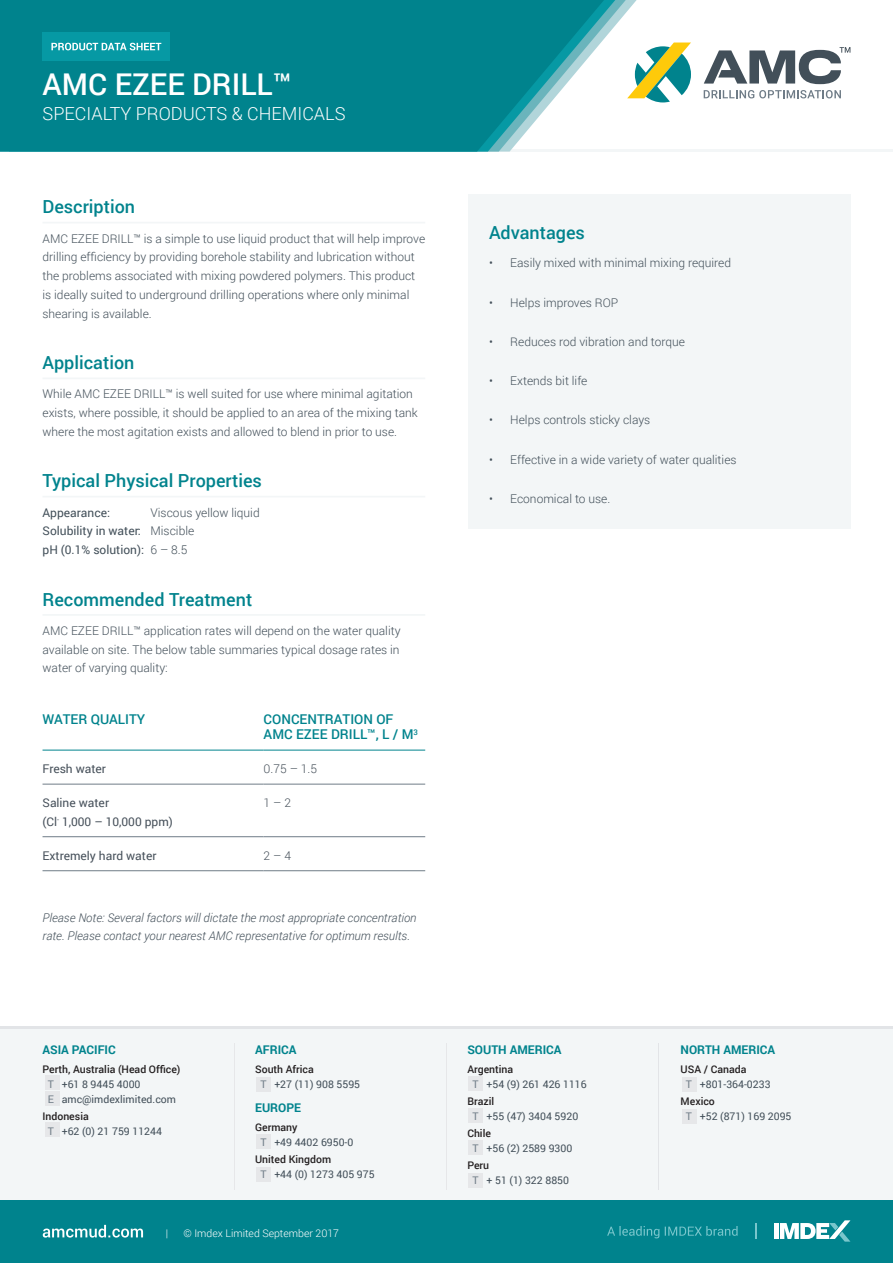
<style>
.page{position:relative;width:893px;height:1263px;background:#fff}
.page>*{position:absolute;margin:0;border:0;box-sizing:border-box;transform-origin:0 0}
.Product_Name{font:500 30px "Roboto";color:#fff}
.Heading_1_-_Teal{font:500 18px "Roboto";color:#00838d}
.Category{font:300 18px "Roboto";color:#fff}
.Table_-_Heading{font:500 13.5px/15px "Roboto";color:#00838d}
.Body_Copy{font:300 12px/18.8px "Roboto";color:#424f59}
.Note{font:italic 300 12px/18px "Roboto";color:#424f59}
.Body_Copy-2{font:12px/18.8px "Roboto";color:#424f59}
.Table_-_Body_Left{font:12px/18.8px "Roboto";color:#46505a}
.t1{font:700 12px "Roboto";color:#00838d}
.Table_-_Body_Left-2{font:300 12px "Roboto";color:#46505a}
.t2{font:10.5px/15px "Roboto";color:#424f59}
.IP_Statement__White{font:300 10.5px "Roboto";color:#fff}
.s1{font-weight:300}
.s2{font-weight:500;color:#231f20}
.s3{color:#6f7c87}
</style>
<div class="page">
<hr style="left:0;top:1027px;width:893px;height:3px;background:#e2e4e7">
<div style="left:0;top:1030px;width:893px;height:170px;background:#f3f6f7"></div>
<div style="left:682px;top:1077px;width:14px;height:15px;background:#e6e7e9"></div>
<div style="left:682px;top:1109px;width:14px;height:15px;background:#e6e7e9"></div>
<div style="left:45px;top:1075px;width:15px;height:15px;background:#e6e7e9"></div>
<div style="left:45px;top:1122px;width:15px;height:15px;background:#e6e7e9"></div>
<div style="left:256px;top:1134px;width:15px;height:15px;background:#e6e7e9"></div>
<div style="left:45px;top:1091px;width:15px;height:15px;background:#e6e7e9"></div>
<div style="left:256px;top:1077px;width:15px;height:15px;background:#e6e7e9"></div>
<div style="left:256px;top:1167px;width:15px;height:15px;background:#e6e7e9"></div>
<div style="left:468px;top:1173px;width:15px;height:15px;background:#e6e7e9"></div>
<div style="left:468px;top:1140px;width:15px;height:15px;background:#e6e7e9"></div>
<div style="left:468px;top:1108px;width:15px;height:15px;background:#e6e7e9"></div>
<div style="left:468px;top:1076px;width:15px;height:15px;background:#e6e7e9"></div>
<div style="left:0;top:1200px;width:893px;height:63px;background:#00838d"></div>
<svg style="left:755px;top:1223px;width:1px;height:16px"></svg>
<svg style="left:607px;top:1226px;width:131px;height:12px"></svg>
<hr style="left:774px;top:1223px;width:4px;height:16px;background:#fff">
<svg style="left:780px;top:1220px;width:70px;height:21px"></svg>
<hr style="left:658px;top:1043px;width:1px;height:146px;background:#e2e4e7">
<hr style="left:446px;top:1043px;width:1px;height:146px;background:#e6e7e9">
<hr style="left:234px;top:1043px;width:1px;height:146px;background:#e6e7e9">
<svg style="left:43px;top:1225px;width:100px;height:12px"></svg>
<svg style="left:704px;top:90px;width:137px;height:8px"></svg>
<svg style="left:654px;top:43px;width:37px;height:59px"></svg>
<svg style="left:704px;top:47px;width:146px;height:37px"></svg>
<hr style="left:0;top:149px;width:893px;height:3px;background:#f3f6f7">
<svg style="left:0;top:0;width:622px;height:152px;background:#198f98"></svg>
<div style="left:43px;top:33px;width:127px;height:28px;background:#0699a4"></div>
<svg style="left:51px;top:43px;width:110px;height:7px"></svg>
<hr style="left:43px;top:222px;width:382px;height:1px;background:#f3f6f7">
<hr style="left:43px;top:377px;width:382px;height:2px;background:#f3f6f7">
<hr style="left:43px;top:496px;width:382px;height:1px;background:#f3f6f7">
<hr style="left:43px;top:614px;width:382px;height:2px;background:#f3f6f7">
<hr style="left:43px;top:750px;width:221px;height:1px;background:#00838d">
<hr style="left:264px;top:750px;width:161px;height:1px;background:#00838d">
<hr style="left:43px;top:784px;width:221px;height:1px;background:#6f7c87">
<hr style="left:264px;top:784px;width:161px;height:1px;background:#6f7c87">
<hr style="left:43px;top:836px;width:221px;height:1px;background:#6f7c87">
<hr style="left:264px;top:836px;width:161px;height:1px;background:#6f7c87">
<hr style="left:43px;top:870px;width:221px;height:1px;background:#6f7c87">
<hr style="left:264px;top:870px;width:161px;height:1px;background:#6f7c87">
<div style="left:468px;top:194px;width:382px;height:334px;background:#f3f6f7"></div>
<p class="Product_Name" style="left:43px;top:63px;width:251px">AMC EZEE DRILL™</p>
<p class="Category" style="left:43px;top:101px;width:304px">SPECIALTY PRODUCTS &amp; CHEMICALS</p>
<p class="Heading_1_-_Teal" style="left:43px;top:194px;width:94px">Description</p>
<p class="Body_Copy" style="left:43px;top:229px;width:384px">AMC EZEE DRILL™ is a simple to use liquid product that will help improve drilling efficiency by providing borehole stability and lubrication without the problems associated with mixing powdered polymers. This product is ideally suited to underground drilling operations where only minimal shearing is available.</p>
<p class="Heading_1_-_Teal" style="left:43px;top:350px;width:93px">Application</p>
<p class="Body_Copy" style="left:43px;top:384px;width:377px">While AMC EZEE DRILL™ is well suited for use where minimal agitation exists, where possible, it should be applied to an area of the mixing tank where the most agitation exists and allowed to blend in prior to use.</p>
<p class="Heading_1_-_Teal" style="left:43px;top:468px;width:221px">Typical Physical Properties</p>
<p class="Body_Copy-2" style="left:43px;top:503px;width:69px">Appearance:</p>
<p class="Body_Copy-2" style="left:43px;top:503px;width:219px;text-indent:108px"><span class="s1">Viscous yellow liquid<br></span>Solubility in water: <span class="s1">Miscible<br></span>pH (0.1% solution): <span class="s1">6 – 8.5</span></p>
<p class="Heading_1_-_Teal" style="left:43px;top:586px;width:211px">Recommended Treatment</p>
<p class="Body_Copy" style="left:43px;top:621px;width:360px;text-align:justify">AMC EZEE DRILL™ application rates will depend on the water quality available on site. The below table summaries typical dosage rates in water of varying quality:</p>
<p class="Table_-_Heading" style="left:43px;top:712px;width:104px">WATER QUALITY</p>
<p class="Table_-_Heading" style="left:264px;top:712px;width:156px">CONCENTRATION OF<br>AMC EZEE DRILL™, L / M<sup>3</sup></p>
<p class="Table_-_Body_Left" style="left:43px;top:759px;width:65px">Fresh water</p>
<p class="Table_-_Body_Left-2" style="left:264px;top:761px;width:55px">0.75 – 1.5</p>
<p class="Table_-_Body_Left" style="left:43px;top:793px;width:132px">Saline water<br>(Cl<sup>-</sup> 1,000 – 10,000 ppm)</p>
<p class="Table_-_Body_Left-2" style="left:264px;top:795px;width:29px">1 – 2</p>
<p class="Table_-_Body_Left" style="left:43px;top:846px;width:115px">Extremely hard water</p>
<p class="Table_-_Body_Left-2" style="left:264px;top:847px;width:29px">2 – 4</p>
<p class="Note" style="left:43px;top:908px;width:376px">Please Note: Several factors will dictate the most appropriate concentration rate. Please contact your nearest AMC representative for optimum results.</p>
<p class="t1" style="left:43px;top:1041px;width:75px">ASIA PACIFIC</p>
<p class="t2" style="left:48px;top:1061px;width:134px;text-indent:-5px"><span class="s2">Perth, Australia (Head Office)<br></span><span class="s3">T</span> +61 8 9445 4000<br><span class="s3">E</span> amc@imdexlimited.com</p>
<p class="t2" style="left:48px;top:1108px;width:116px;text-indent:-5px"><span class="s2">Indonesia<br></span><span class="s3">T</span> +62 (0) 21 759 11244</p>
<p class="t1" style="left:255px;top:1041px;width:43px">AFRICA</p>
<p class="t2" style="left:260px;top:1061px;width:101px;text-indent:-5px"><span class="s2">South Africa<br></span><span class="s3">T</span> +27 (11) 908 5595</p>
<p class="t1" style="left:255px;top:1099px;width:47px">EUROPE</p>
<p class="t2" style="left:260px;top:1119px;width:95px;text-indent:-5px"><span class="s2">Germany<br></span><span class="s3">T</span> +49 4402 6950-0</p>
<p class="t2" style="left:260px;top:1151px;width:116px;text-indent:-5px"><span class="s2">United Kingdom<br></span><span class="s3">T</span> +44 (0) 1273 405 975</p>
<p class="IP_Statement__White" style="left:166px;top:1226px;width:4px">|</p>
<p class="IP_Statement__White" style="left:183px;top:1226px;width:157px">© Imdex Limited September 2017</p>
<p class="Heading_1_-_Teal" style="left:489px;top:220px;width:97px">Advantages</p>
<p class="Body_Copy" style="left:489px;top:253px;width:244px">• Easily mixed with minimal mixing required</p>
<p class="Body_Copy" style="left:489px;top:293px;width:131px">• Helps improves ROP</p>
<p class="Body_Copy" style="left:489px;top:332px;width:197px">• Reduces rod vibration and torque</p>
<p class="Body_Copy" style="left:489px;top:371px;width:100px">• Extends bit life</p>
<p class="Body_Copy" style="left:489px;top:410px;width:163px">• Helps controls sticky clays</p>
<p class="Body_Copy" style="left:489px;top:450px;width:249px">• Effective in a wide variety of water qualities</p>
<p class="Body_Copy" style="left:489px;top:489px;width:123px">• Economical to use.</p>
<p class="t1" style="left:467px;top:1041px;width:96px">SOUTH AMERICA</p>
<p class="t2" style="left:473px;top:1061px;width:116px;text-indent:-5px"><span class="s2">Argentina<br></span><span class="s3">T</span> +54 (9) 261 426 1116</p>
<p class="t2" style="left:473px;top:1093px;width:107px;text-indent:-5px"><span class="s2">Brazil<br></span><span class="s3">T</span> +55 (47) 3404 5920</p>
<p class="t2" style="left:473px;top:1125px;width:101px;text-indent:-5px"><span class="s2">Chile<br></span><span class="s3">T</span> +56 (2) 2589 9300</p>
<p class="t2" style="left:473px;top:1157px;width:98px;text-indent:-5px"><span class="s2">Peru<br></span><span class="s3">T</span> + 51 (1) 322 8850</p>
<p class="t1" style="left:681px;top:1041px;width:96px">NORTH AMERICA</p>
<p class="t2" style="left:686px;top:1061px;width:86px;text-indent:-5px"><span class="s2">USA / Canada<br></span><span class="s3">T</span> +801-364-0233</p>
<p class="t2" style="left:686px;top:1093px;width:107px;text-indent:-5px"><span class="s2">Mexico<br></span><span class="s3">T</span> +52 (871) 169 2095</p>
</div>
